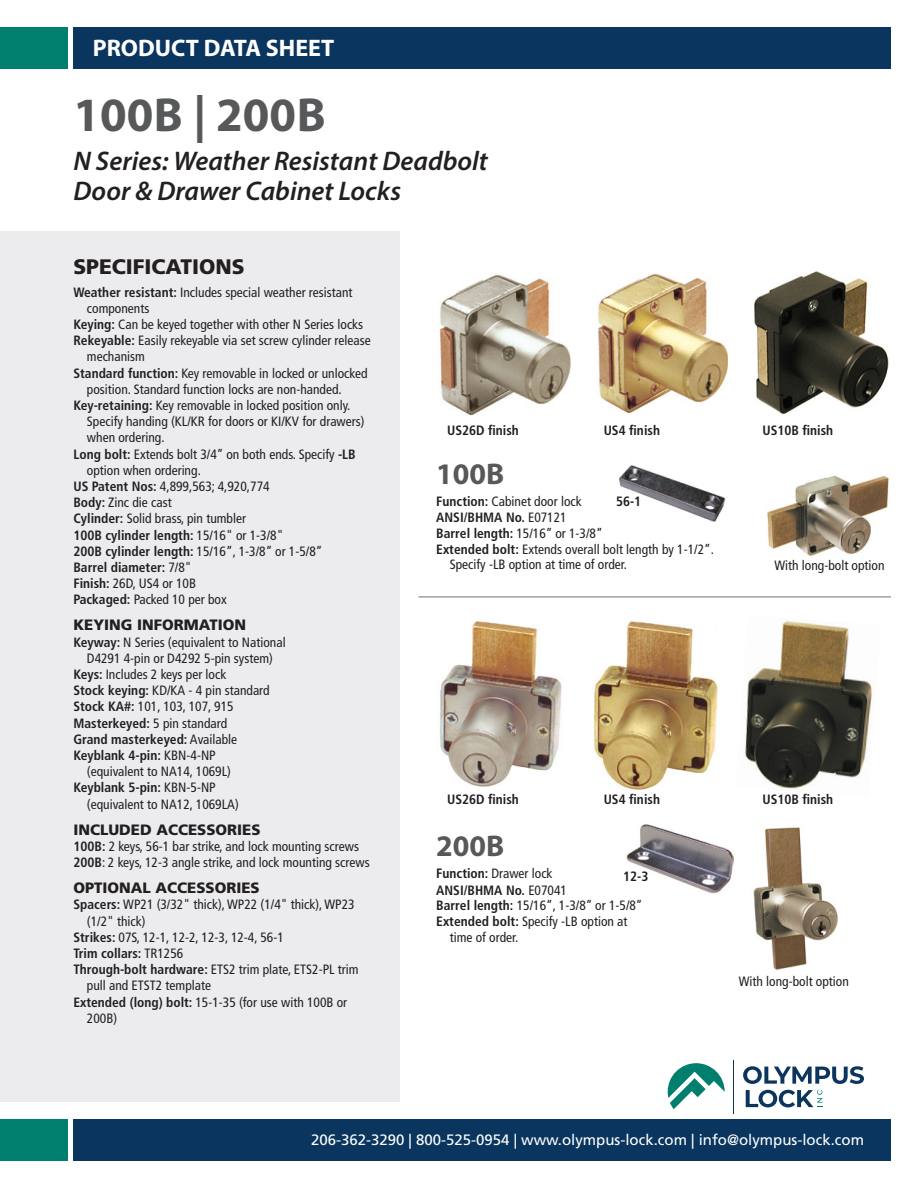
<style>
.page{position:relative;width:918px;height:1188px;background:#fff}
.page>*{position:absolute;margin:0;border:0;box-sizing:border-box;transform-origin:0 0}
.t1{font:700 48px "Myriad Pro";color:#57585a}
.t2{font:700 30px "Myriad Pro";color:#57585a}
.t3{font:italic 600 27px/30px "Myriad Pro";color:#231f20}
.t4{font:700 24px "Myriad Pro";color:#fff}
.Reg_Bold_9_pt{font:900 21px "Frutiger LT Std";color:#231f20}
.t5{font:15px "Frutiger LT Std";color:#fff}
.Roboto_light_8_5_pt{font:900 15px "Frutiger LT Std";color:#231f20}
.Reg_Bold_9_pt-2{font:900 15px "Frutiger LT Std";color:#231f20}
.Roboto_light_8_5_pt-2{font:condensed 13.5px/16.2px "Frutiger LT Std";color:#231f20}
.Roboto_light_8_5_pt-3{font:700 condensed 13.5px "Frutiger LT Std";color:#231f20}
.s1{font-weight:700}
.s2{font-weight:400}
</style>
<div class="page">
<div style="left:73px;top:27px;width:818px;height:41px;background:#0a355e"></div>
<div style="left:0;top:27px;width:68px;height:41px;background:#007f6e"></div>
<div style="left:0;top:231px;width:400px;height:871px;background:#ececee"></div>
<div style="left:73px;top:1120px;width:818px;height:41px;background:#0a355e"></div>
<img style="left:767px;top:475px;width:122px;height:81px">
<img style="left:753px;top:827px;width:85px;height:143px">
<img style="left:619px;top:465px;width:106px;height:57px">
<img style="left:626px;top:824px;width:108px;height:69px">
<img style="left:439px;top:274px;width:132px;height:142px">
<img style="left:440px;top:621px;width:122px;height:166px">
<div style="left:0;top:1120px;width:68px;height:41px;background:#007f6e"></div>
<hr style="left:418px;top:596px;width:473px;height:2px;background:#9d9fa2">
<img style="left:598px;top:273px;width:130px;height:141px">
<img style="left:754px;top:271px;width:135px;height:144px">
<img style="left:593px;top:621px;width:125px;height:169px">
<img style="left:745px;top:621px;width:128px;height:168px">
<svg style="left:743px;top:1066px;width:121px;height:18px"></svg>
<svg style="left:746px;top:1090px;width:76px;height:17px"></svg>
<hr style="left:733px;top:1061px;width:1px;height:53px;background:#0a355e">
<svg style="left:668px;top:1063px;width:57px;height:46px"></svg>
<p class="t4" style="left:93px;top:33px;width:243px">PRODUCT DATA SHEET</p>
<p class="t1" style="left:73px;top:83px;width:254px">100B | 200B</p>
<p class="t3" style="left:73px;top:146px;width:416px">N Series: Weather Resistant Deadbolt<br>Door &amp; Drawer Cabinet Locks</p>
<p class="Reg_Bold_9_pt" style="left:73px;top:254px;width:173px">SPECIFICATIONS</p>
<p class="Roboto_light_8_5_pt-2" style="left:87px;top:284px;width:267px;text-indent:-14px"><span class="s1">Weather resistant:</span> Includes special weather resistant components</p>
<p class="Roboto_light_8_5_pt-2" style="left:73px;top:316px;width:291px"><span class="s1">Keying:</span> Can be keyed together with other N Series locks</p>
<p class="Roboto_light_8_5_pt-2" style="left:87px;top:332px;width:285px;text-indent:-14px"><span class="s1">Rekeyable:</span> Easily rekeyable via set screw cylinder release mechanism</p>
<p class="Roboto_light_8_5_pt-2" style="left:87px;top:365px;width:282px;text-indent:-14px"><span class="s1">Standard function:</span> Key removable in locked or unlocked position. Standard function locks are non-handed.</p>
<p class="Roboto_light_8_5_pt-2" style="left:87px;top:397px;width:279px;text-indent:-14px"><span class="s1">Key-retaining:</span> Key removable in locked position only.<br>Specify handing (KL/KR for doors or KI/KV for drawers) when ordering.</p>
<p class="Roboto_light_8_5_pt-2" style="left:87px;top:446px;width:270px;text-indent:-14px"><span class="s1">Long bolt:</span> Extends bolt 3/4” on both ends. Specify <span class="s1">-LB </span>option when ordering.</p>
<p class="Roboto_light_8_5_pt-2" style="left:73px;top:478px;width:198px"><span class="s1">US Patent Nos:</span> 4,899,563; 4,920,774</p>
<p class="Roboto_light_8_5_pt-2" style="left:73px;top:494px;width:100px"><span class="s1">Body:</span> Zinc die cast</p>
<p class="Roboto_light_8_5_pt-2" style="left:73px;top:511px;width:174px"><span class="s1">Cylinder:</span> Solid brass, pin tumbler</p>
<p class="Roboto_light_8_5_pt-3" style="left:73px;top:527px;width:211px">100B cylinder length: <span class="s2">15/16" or 1-3/8"</span></p>
<p class="Roboto_light_8_5_pt-2" style="left:73px;top:543px;width:251px"><span class="s1">200B cylinder length:</span> 15/16”, 1-3/8” or 1-5/8”</p>
<p class="Roboto_light_8_5_pt-3" style="left:73px;top:559px;width:120px">Barrel diameter: <span class="s2">7/8"</span></p>
<p class="Roboto_light_8_5_pt-2" style="left:73px;top:575px;width:124px"><span class="s1">Finish:</span> 26D, US4 or 10B</p>
<p class="Roboto_light_8_5_pt-2" style="left:73px;top:592px;width:155px"><span class="s1">Packaged:</span> Packed 10 per box</p>
<p class="Reg_Bold_9_pt-2" style="left:73px;top:616px;width:174px">KEYING INFORMATION</p>
<p class="Roboto_light_8_5_pt-2" style="left:73px;top:634px;width:214px;text-align:center"><span class="s1">Keyway:</span> N Series (equivalent to National<br>D4291 4-pin or D4292 5-pin system)</p>
<p class="Roboto_light_8_5_pt-2" style="left:73px;top:666px;width:154px"><span class="s1">Keys:</span> Includes 2 keys per lock</p>
<p class="Roboto_light_8_5_pt-2" style="left:73px;top:683px;width:198px"><span class="s1">Stock keying:</span> KD/KA - 4 pin standard</p>
<p class="Roboto_light_8_5_pt-2" style="left:73px;top:699px;width:162px"><span class="s1">Stock KA#:</span> 101, 103, 107, 915</p>
<p class="Roboto_light_8_5_pt-3" style="left:73px;top:715px;width:155px">Masterkeyed: <span class="s2">5 pin standard</span></p>
<p class="Roboto_light_8_5_pt-3" style="left:73px;top:731px;width:165px">Grand masterkeyed: <span class="s2">Available</span></p>
<p class="Roboto_light_8_5_pt-2" style="left:87px;top:747px;width:146px;text-indent:-14px"><span class="s1">Keyblank 4-pin:</span> KBN-4-NP (equivalent to NA14, 1069L)</p>
<p class="Roboto_light_8_5_pt-2" style="left:87px;top:780px;width:153px;text-indent:-14px"><span class="s1">Keyblank 5-pin:</span> KBN-5-NP (equivalent to NA12, 1069LA)</p>
<p class="Roboto_light_8_5_pt" style="left:73px;top:820px;width:189px">INCLUDED ACCESSORIES</p>
<p class="Roboto_light_8_5_pt-2" style="left:73px;top:838px;width:287px"><span class="s1">100B:</span> 2 keys, 56-1 bar strike, and lock mounting screws</p>
<p class="Roboto_light_8_5_pt-2" style="left:73px;top:854px;width:298px"><span class="s1">200B</span>: 2 keys, 12-3 angle strike, and lock mounting screws</p>
<p class="Roboto_light_8_5_pt" style="left:73px;top:879px;width:188px">OPTIONAL ACCESSORIES</p>
<p class="Roboto_light_8_5_pt-2" style="left:87px;top:897px;width:269px;text-indent:-14px"><span class="s1">Spacers:</span> WP21 (3/32" thick), WP22 (1/4" thick), WP23 (1/2" thick)</p>
<p class="Roboto_light_8_5_pt-2" style="left:73px;top:929px;width:212px"><span class="s1">Strikes:</span> 07S, 12-1, 12-2, 12-3, 12-4, 56-1</p>
<p class="Roboto_light_8_5_pt-3" style="left:73px;top:945px;width:111px">Trim collars: <span class="s2">TR1256</span></p>
<p class="Roboto_light_8_5_pt-2" style="left:87px;top:962px;width:273px;text-indent:-14px"><span class="s1">Through-bolt hardware:</span> ETS2 trim plate, ETS2-PL trim pull and ETST2 template</p>
<p class="Roboto_light_8_5_pt-2" style="left:87px;top:994px;width:262px;text-indent:-14px"><span class="s1">Extended (long) bolt:</span> 15-1-35 (for use with 100B or<br>200B)</p>
<p class="Roboto_light_8_5_pt-3" style="left:447px;top:422px;width:73px">US26D finish</p>
<p class="Roboto_light_8_5_pt-3" style="left:604px;top:422px;width:58px">US4 finish</p>
<p class="Roboto_light_8_5_pt-3" style="left:762px;top:422px;width:72px">US10B finish</p>
<p class="t2" style="left:436px;top:454px;width:70px">100B</p>
<p class="Roboto_light_8_5_pt-2" style="left:436px;top:493px;width:147px"><span class="s1">Function:</span> Cabinet door lock</p>
<p class="Roboto_light_8_5_pt-3" style="left:436px;top:509px;width:132px">ANSI/BHMA No. <span class="s2">E07121</span></p>
<p class="Roboto_light_8_5_pt-2" style="left:436px;top:525px;width:168px"><span class="s1">Barrel length:</span> 15/16” or 1-3/8”</p>
<p class="Roboto_light_8_5_pt-2" style="left:450px;top:541px;width:266px;line-height:15.8px;text-indent:-14px"><span class="s1">Extended bolt:</span> Extends overall bolt length by 1-1/2”.<br>Specify -LB option at time of order.</p>
<p class="Roboto_light_8_5_pt-3" style="left:616px;top:493px;width:27px">56-1</p>
<p class="Roboto_light_8_5_pt-2" style="left:774px;top:557px;width:112px">With long-bolt option</p>
<p class="Roboto_light_8_5_pt-3" style="left:447px;top:791px;width:73px">US26D finish</p>
<p class="Roboto_light_8_5_pt-3" style="left:604px;top:791px;width:58px">US4 finish</p>
<p class="Roboto_light_8_5_pt-3" style="left:762px;top:791px;width:72px">US10B finish</p>
<p class="t2" style="left:436px;top:827px;width:70px">200B</p>
<p class="Roboto_light_8_5_pt-2" style="left:436px;top:866px;width:118px"><span class="s1">Function:</span> Drawer lock</p>
<p class="Roboto_light_8_5_pt-3" style="left:436px;top:882px;width:132px">ANSI/BHMA No. <span class="s2">E07041</span></p>
<p class="Roboto_light_8_5_pt-2" style="left:436px;top:898px;width:208px"><span class="s1">Barrel length:</span> 15/16”, 1-3/8” or 1-5/8”</p>
<p class="Roboto_light_8_5_pt-2" style="left:450px;top:914px;width:179px;line-height:15.8px;text-indent:-14px"><span class="s1">Extended bolt:</span> Specify -LB option at time of order.</p>
<p class="Roboto_light_8_5_pt-3" style="left:623px;top:868px;width:27px">12-3</p>
<p class="Roboto_light_8_5_pt-2" style="left:739px;top:973px;width:112px">With long-bolt option</p>
<p class="t5" style="left:311px;top:1131px;width:554px">206-362-3290 | 800-525-0954 | www.olympus-lock.com | info@olympus-lock.com</p>
</div>
